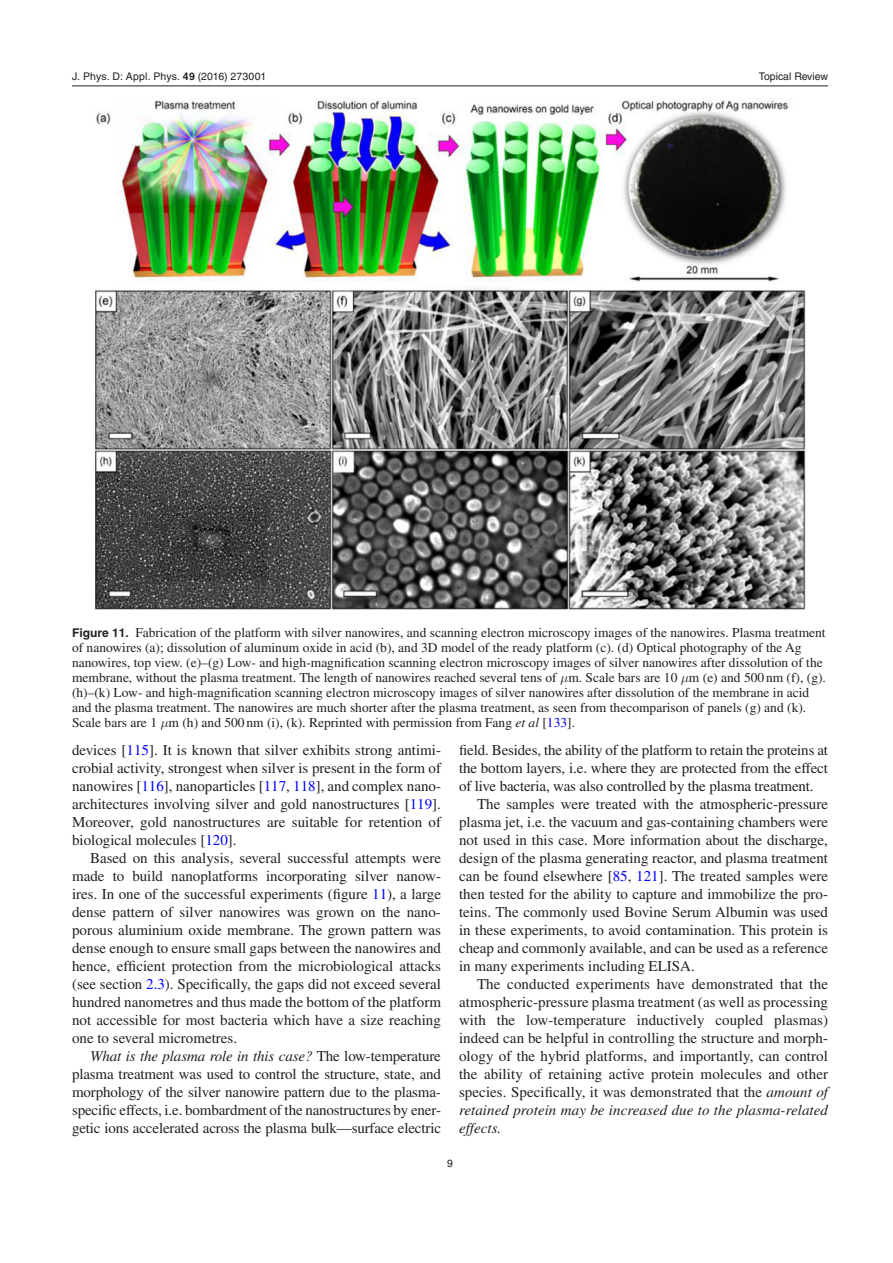
<style>
.page{position:relative;width:893px;height:1263px;background:#fff}
.page>*{position:absolute;margin:0;border:0;box-sizing:border-box;transform-origin:0 0}
.t1{font:15px/18px "Times LT Std";color:#231f20;text-align:justify}
.t2{font:italic 15px "Times LT Std";letter-spacing:.005em;color:#231f20}
.t3{font:13.5px/15px "Times LT Std";color:#231f20}
.t4{font:10.5px "Helvetica LT Std";color:#231f20}
.s1{font-family:"Helvetica";font-weight:700}
.s2{font-family:"Helvetica"}
.s3{font-family:"Helvetica LT Std";font-weight:700;font-size:12px}
.s4{font-family:"STIX General"}
.s5{font-style:italic}
.s6{color:#00f}
</style>
<div class="page">
<hr style="left:72px;top:86px;width:756px;height:1px;background:#231f20">
<img style="left:95px;top:99px;width:711px;height:510px">
<p class="t4" style="left:72px;top:70px;width:196px">J. Phys. D: Appl. Phys. <span class="s1">49</span> (<span class="s2">2016</span>) 273001</p>
<p class="t4" style="left:759px;top:70px;width:71px">Topical Review</p>
<p class="t3" style="left:72px;top:624px;width:755px"><span class="s3">Figure 11.</span> Fabrication of the platform with silver nanowires, and scanning electron microscopy images of the nanowires. Plasma treatment of nanowires (a); dissolution of aluminum oxide in acid (b), and 3D model of the ready platform (c). (d) Optical photography of the Ag nanowires, top view. (e)<span class="s4">–</span>(g) Low- and high-magnification scanning electron microscopy images of silver nanowires after dissolution of the membrane, without the plasma treatment. The length of nanowires reached several tens of m. Scale bars are 10 m (e) and 500nm (f), (g). (h)<span class="s4">–</span>(k) Low- and high-magnification scanning electron microscopy images of silver nanowires after dissolution of the membrane in acid and the plasma treatment. The nanowires are much shorter after the plasma treatment, as seen from thecomparison of panels (g) and (k).<br>Scale bars are 1 m (h) and 500nm (i), (k). Reprinted with permission from Fang <span class="s5">et al</span> [<span class="s6">133</span>].</p>
<p class="t1" style="left:72px;top:741px;width:371px">devices [<span class="s6">115</span>]. It is known that silver exhibits strong antimi&shy;crobial activity, strongest when silver is present in the form of nanowires [<span class="s6">116</span>], nanoparticles [<span class="s6">117</span>, <span class="s6">118</span>], and complex nano&shy;architectures involving silver and gold nanostructures [<span class="s6">119</span>].<br>Moreover, gold nanostructures are suitable for retention of biological molecules [<span class="s6">120</span>].</p>
<p class="t1" style="left:72px;top:849px;width:371px;text-indent:18px">Based on this analysis, several successful attempts were made to build nanoplatforms incorporating silver nanow&shy;ires. In one of the successful experiments (figure <span class="s6">11</span>), a large dense pattern of silver nanowires was grown on the nano&shy;porous aluminium oxide membrane. The grown pattern was dense enough to ensure small gaps between the nanowires and hence, efficient protection from the microbiological attacks (see section <span class="s6">2.3</span>). Specifically, the gaps did not exceed several hundred nanometres and thus made the bottom of the platform not accessible for most bacteria which have a size reaching one to several micrometres.</p>
<p class="t1" style="left:72px;top:1047px;width:371px;text-indent:18px"><span class="s5">What is the plasma role in this case?</span> The low-temperature plasma treatment was used to control the structure, state, and morphology of the silver nanowire pattern due to the plasma&shy;specific effects, i.e. bombardment of the nanostructures by ener&shy;getic ions accelerated across the plasma bulk<span class="s4">—</span>surface electric</p>
<p class="t1" style="left:459px;top:741px;width:371px">field. Besides, the ability of the platform to retain the proteins at</p>
<p class="t1" style="left:459px;top:759px;width:370px">the bottom layers, i.e. where they are protected from the effect</p>
<p class="t1" style="left:459px;top:777px;width:356px">of live bacteria, was also controlled by the plasma treatment.</p>
<p class="t1" style="left:477px;top:795px;width:353px">The samples were treated with the atmospheric-pressure</p>
<p class="t1" style="left:459px;top:813px;width:371px">plasma jet, i.e. the vacuum and gas-containing chambers were</p>
<p class="t1" style="left:459px;top:831px;width:370px">not used in this case. More information about the discharge,</p>
<p class="t1" style="left:459px;top:849px;width:370px">design of the plasma generating reactor, and plasma treatment</p>
<p class="t1" style="left:459px;top:867px;width:370px">can be found elsewhere [<span class="s6">85</span>, <span class="s6">121</span>]. The treated samples were</p>
<p class="t1" style="left:459px;top:885px;width:370px">then tested for the ability to capture and immobilize the pro-</p>
<p class="t1" style="left:459px;top:903px;width:371px">teins. The commonly used Bovine Serum Albumin was used</p>
<p class="t1" style="left:459px;top:921px;width:370px">in these experiments, to avoid contamination. This protein is</p>
<p class="t1" style="left:459px;top:939px;width:371px">cheap and commonly available, and can be used as a reference</p>
<p class="t1" style="left:459px;top:957px;width:237px">in many experiments including ELISA.</p>
<p class="t1" style="left:477px;top:975px;width:353px">The conducted experiments have demonstrated that the</p>
<p class="t1" style="left:459px;top:993px;width:371px">atmospheric-pressure plasma treatment (as well as processing</p>
<p class="t1" style="left:459px;top:1011px;width:370px">with the low-temperature inductively coupled plasmas)</p>
<p class="t1" style="left:459px;top:1029px;width:369px">indeed can be helpful in controlling the structure and morph-</p>
<p class="t1" style="left:459px;top:1047px;width:370px">ology of the hybrid platforms, and importantly, can control</p>
<p class="t1" style="left:459px;top:1065px;width:370px">the ability of retaining active protein molecules and other</p>
<p class="t1" style="left:459px;top:1083px;width:371px">species. Specifically, it was demonstrated that the <span class="s5">amount of</span></p>
<p class="t2" style="left:459px;top:1101px;width:371px">retained protein may be increased due to the plasma-related</p>
<p class="t2" style="left:459px;top:1119px;width:44px">effects.</p>
<p class="t4" style="left:447px;top:1157px;width:7px">9</p>
</div>
